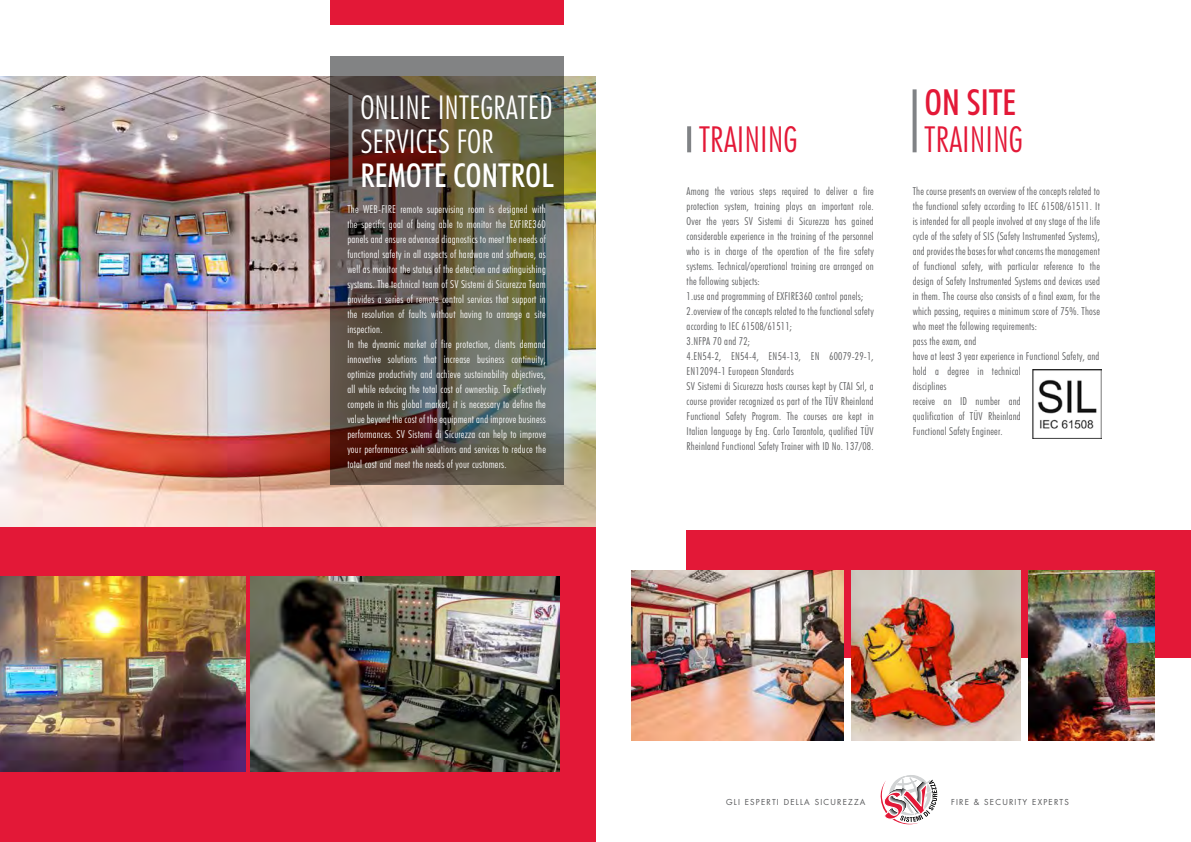
<style>
.page{position:relative;width:1191px;height:842px;background:#fff}
.page>*{position:absolute;margin:0;border:0;box-sizing:border-box;transform-origin:0 0}
.t1{font:300 condensed 36px "Futura BT";color:#e31837}
.t2{font:500 condensed 36px "Futura BT";color:#e31837}
.t3{font:300 condensed 33px/34px "Futura BT";color:#fff}
.t4{font:500 condensed 33px "Futura BT";color:#fff}
.t5{font:300 condensed 11px/15px "Futura BT";letter-spacing:.02em;color:#58595b}
.t6{font:300 condensed 11px/15px "Futura BT";letter-spacing:.02em;color:#fff}
.t7{font:8px "Futura";letter-spacing:.15em;color:#58595b}
</style>
<div class="page">
<div style="left:0;top:527px;width:595px;height:315px;background:#e31837"></div>
<img style="left:0;top:77px;width:595px;height:450px">
<img style="left:330px;top:57px;width:233px;height:428px">
<div style="left:330px;top:0;width:233px;height:25px;background:#e31837"></div>
<img style="left:0;top:577px;width:245px;height:194px">
<img style="left:250px;top:577px;width:309px;height:194px">
<svg style="left:880px;top:775px;width:57px;height:50px"></svg>
<div style="left:686px;top:530px;width:505px;height:128px;background:#e31837"></div>
<img style="left:851px;top:571px;width:169px;height:169px">
<img style="left:1028px;top:571px;width:127px;height:169px">
<img style="left:631px;top:571px;width:212px;height:169px">
<img style="left:1032px;top:370px;width:69px;height:69px">
<svg style="left:687px;top:126px;width:4px;height:26px"></svg>
<svg style="left:912px;top:89px;width:4px;height:63px"></svg>
<svg style="left:348px;top:95px;width:4px;height:91px"></svg>
<h2 class="t3" style="left:360px;top:90px;width:194px">ONLINE INTEGRATED<br>SERVICES FOR</h2>
<h2 class="t4" style="left:360px;top:155px;width:195px">REMOTE CONTROL</h2>
<p class="t6" style="left:347px;top:201px;width:200px">The WEB-FIRE remote supervising room is designed with the specific goal of being able to monitor the EXFIRE360 panels and ensure advanced diagnostics to meet the needs of functional safety in all aspects of hardware and software, as well as monitor the status of the detection and extinguishing systems. The technical team of SV Sistemi di Sicurezza Team provides a series of remote control services that support in the resolution of faults without having to arrange a site inspection.<br>In the dynamic market of fire protection, clients demand innovative solutions that increase business continuity, optimize productivity and achieve sustainability objectives, all while reducing the total cost of ownership. To effectively compete in this global market, it is necessary to define the value beyond the cost of the equipment and improve business performances. SV Sistemi di Sicurezza can help to improve your performances with solutions and services to reduce the total cost and meet the needs of your customers.</p>
<h1 class="t1" style="left:699px;top:117px;width:100px">TRAINING</h1>
<h1 class="t2" style="left:924px;top:81px;width:56px">ON SITE</h1>
<h1 class="t1" style="left:924px;top:118px;width:100px">TRAINING</h1>
<p class="t5" style="left:686px;top:184px;width:189px">Among the various steps required to deliver a fire protection system, training plays an important role.<br>Over the years SV Sistemi di Sicurezza has gained considerable experience in the training of the personnel who is in charge of the operation of the fire safety systems. Technical/operational training are arranged on the following subjects:<br>1.use and programming of EXFIRE360 control panels; 2.overview of the concepts related to the functional safety according to IEC 61508/61511;<br>3.NFPA 70 and 72;<br>4.EN54-2, EN54-4, EN54-13, EN 60079-29-1, EN12094-1 European Standards<br>SV Sistemi di Sicurezza hosts courses kept by CTAI Srl, a course provider recognized as part of the TÜV Rheinland Functional Safety Program. The courses are kept in Italian language by Eng. Carlo Tarantola, qualified TÜV Rheinland Functional Safety Trainer with ID No. 137/08.</p>
<p class="t5" style="left:912px;top:184px;width:189px">The course presents an overview of the concepts related to the functional safety according to IEC 61508/61511. It is intended for all people involved at any stage of the life cycle of the safety of SIS (Safety Instrumented Systems), and provides the bases for what concerns the management of functional safety, with particular reference to the design of Safety Instrumented Systems and devices used in them. The course also consists of a final exam, for the which passing, requires a minimum score of 75%. Those who meet the following requirements:<br>pass the exam, and<br>have at least 3 year experience in Functional Safety, and hold a degree in technical<br>disciplines<br>receive an ID number and<br>qualification of TÜV Rheinland<br>Functional Safety Engineer.</p>
<p class="t7" style="left:726px;top:797px;width:141px">GLI ESPERTI DELLA SICUREZZA</p>
<p class="t7" style="left:951px;top:797px;width:119px">FIRE &amp; SECURITY EXPERTS</p>
</div>
